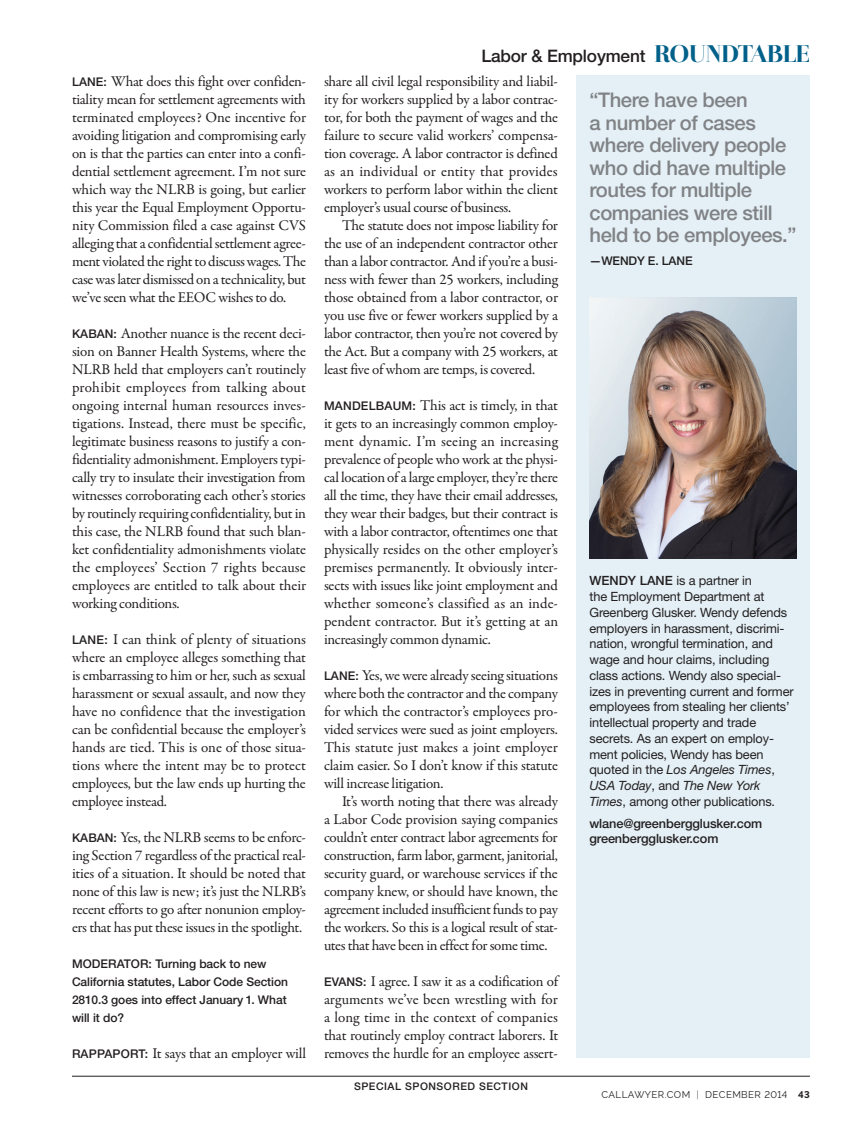
<style>
.page{position:relative;width:864px;height:1134px;background:#fff}
.page>*{position:absolute;margin:0;border:0;box-sizing:border-box;transform-origin:0 0}
.RT_Pullquote{font:500 20.25px/22.5px "Helvetica Neue LT Std";letter-spacing:-.02em;color:#808285}
.t1{font:500 17.25px "Helvetica Neue LT Std";letter-spacing:-.01em;color:#231f20}
.RT_Body_Text_No_inde{font:15px/18px "Garamond Premr Pro";letter-spacing:-.02em;color:#231f20;text-align:justify}
.RT_Body_Text_Indent{font:15px/18px "Garamond Premr Pro";letter-spacing:-.025em;color:#231f20;text-align:justify}
.RT_Bio_Advertorial{font:12.75px/15.8px "Helvetica Neue LT Std";letter-spacing:-.01em;color:#231f20}
.RT_Email_address{font:500 12.75px/15.8px "Helvetica Neue LT Std";letter-spacing:-.01em;color:#231f20}
.RT_Moderator_questio{font:500 12px/18px "Helvetica Neue LT Std";letter-spacing:-.005em;color:#231f20}
.RT_PQ_Attribution{font:500 12px "Helvetica Neue LT Std";letter-spacing:-.01em;color:#231f20}
.t2{font:500 10.5px "Helvetica Neue LT Std";letter-spacing:.05em;color:#231f20}
.t3{font:9.75px "Raleway";letter-spacing:.04em;color:#231f20}
.s1{font-family:"Helvetica Neue LT Std";font-weight:500;font-size:12px}
.s2{font-family:"Otama ep";font-weight:400;font-size:24px;color:#006089}
.s3{font-weight:500}
.s4{font-style:italic}
.s5{font-weight:300}
.s6{font-weight:700}
</style>
<div class="page">
<hr style="left:72px;top:1076px;width:738px;height:1px;background:#231f20">
<div style="left:576px;top:75px;width:234px;height:983px;background:#e4f0f6"></div>
<img style="left:590px;top:297px;width:206px;height:261px">
<p class="RT_Body_Text_No_inde" style="left:72px;top:72px;width:236px"><span class="s1">LANE:</span> What does this fight over confiden&shy;tiality mean for settlement agreements with terminated employees? One incentive for avoiding litigation and compromising early on is that the parties can enter into a confi&shy;dential settlement agreement. I’m not sure which way the NLRB is going, but earlier this year the Equal Employment Opportu&shy;nity Commission filed a case against CVS alleging that a confidential settlement agree&shy;ment violated the right to discuss wages. The case was later dismissed on a technicality, but we’ve seen what the EEOC wishes to do.</p>
<p class="RT_Body_Text_No_inde" style="left:72px;top:324px;width:236px"><span class="s1">KABAN:</span> Another nuance is the recent deci&shy;sion on Banner Health Systems, where the NLRB held that employers can’t routinely prohibit employees from talking about ongoing internal human resources inves&shy;tigations. Instead, there must be specific, legitimate business reasons to justify a con&shy;fidentiality admonishment. Employers typi&shy;cally try to insulate their investigation from witnesses corroborating each other’s stories by routinely requiring confidentiality, but in this case, the NLRB found that such blan&shy;ket confidentiality admonishments violate the employees’ Section 7 rights because employees are entitled to talk about their working conditions.</p>
<p class="RT_Body_Text_No_inde" style="left:72px;top:630px;width:236px"><span class="s1">LANE:</span> I can think of plenty of situations where an employee alleges something that is embarrassing to him or her, such as sexual harassment or sexual assault, and now they have no confidence that the investigation can be confidential because the employer’s hands are tied. This is one of those situa&shy;tions where the intent may be to protect employees, but the law ends up hurting the employee instead.</p>
<p class="RT_Body_Text_No_inde" style="left:72px;top:828px;width:236px"><span class="s1">KABAN:</span> Yes, the NLRB seems to be enforc&shy;ing Section 7 regardless of the practical real&shy;ities of a situation. It should be noted that none of this law is new; it’s just the NLRB’s recent efforts to go after nonunion employ&shy;ers that has put these issues in the spotlight.</p>
<p class="RT_Moderator_questio" style="left:72px;top:954px;width:218px">MODERATOR: Turning back to new<br>California statutes, Labor Code Section<br>2810.3 goes into effect January 1. What will it do?</p>
<p class="RT_Body_Text_No_inde" style="left:72px;top:1044px;width:236px"><span class="s1">RAPPAPORT:</span> It says that an employer will</p>
<p class="t1" style="left:481px;top:45px;width:330px">Labor &amp; Employment <span class="s2">ROUNDTABLE</span></p>
<p class="RT_Body_Text_No_inde" style="left:324px;top:72px;width:236px">share all civil legal responsibility and liabil&shy;ity for workers supplied by a labor contrac&shy;tor, for both the payment of wages and the failure to secure valid workers’ compensa&shy;tion coverage. A labor contractor is defined as an individual or entity that provides workers to perform labor within the client employer’s usual course of business.</p>
<p class="RT_Body_Text_Indent" style="left:324px;top:216px;width:236px;text-indent:18px">The statute does not impose liability for the use of an independent contractor other than a labor contractor. And if you’re a busi&shy;ness with fewer than 25 workers, including those obtained from a labor contractor, or you use five or fewer workers supplied by a labor contractor, then you’re not covered by the Act. But a company with 25 workers, at least five of whom are temps, is covered.</p>
<p class="RT_Body_Text_No_inde" style="left:324px;top:396px;width:236px"><span class="s1">MANDELBAUM:</span> This act is timely, in that it gets to an increasingly common employ&shy;ment dynamic. I’m seeing an increasing prevalence of people who work at the physi&shy;cal location of a large employer, they’re there all the time, they have their email addresses, they wear their badges, but their contract is with a labor contractor, oftentimes one that physically resides on the other employer’s premises permanently. It obviously inter&shy;sects with issues like joint employment and whether someone’s classified as an inde&shy;pendent contractor. But it’s getting at an increasingly common dynamic.</p>
<p class="RT_Body_Text_No_inde" style="left:324px;top:666px;width:236px"><span class="s1">LANE:</span> Yes, we were already seeing situations where both the contractor and the company for which the contractor’s employees pro&shy;vided services were sued as joint employers.<br>This statute just makes a joint employer claim easier. So I don’t know if this statute will increase litigation.</p>
<p class="RT_Body_Text_Indent" style="left:324px;top:792px;width:236px;text-indent:18px">It’s worth noting that there was already a Labor Code provision saying companies couldn’t enter contract labor agreements for construction, farm labor, garment, janitorial, security guard, or warehouse services if the company knew, or should have known, the agreement included insufficient funds to pay the workers. So this is a logical result of stat&shy;utes that have been in effect for some time.</p>
<p class="RT_Body_Text_No_inde" style="left:324px;top:972px;width:236px"><span class="s1">EVANS:</span> I agree. I saw it as a codification of arguments we’ve been wrestling with for a long time in the context of companies that routinely employ contract laborers. It removes the hurdle for an employee assert-</p>
<p class="t2" style="left:354px;top:1080px;width:175px">SPECIAL SPONSORED SECTION</p>
<p class="RT_Pullquote" style="left:590px;top:88px;width:209px">“There have been<br>a number of cases where delivery people who did have multiple routes for multiple companies were still held to be employees.”</p>
<p class="RT_PQ_Attribution" style="left:590px;top:253px;width:105px">—WENDY E. LANE</p>
<p class="RT_Bio_Advertorial" style="left:590px;top:573px;width:206px"><span class="s3">WENDY LANE</span> is a partner in<br>the Employment Department at<br>Greenberg Glusker. Wendy defends employers in harassment, discrimi&shy;nation, wrongful termination, and wage and hour claims, including class actions. Wendy also special&shy;izes in preventing current and former employees from stealing her clients’ intellectual property and trade secrets. As an expert on employ&shy;ment policies, Wendy has been quoted in the <span class="s4">Los Angeles Times</span>,<br><span class="s4">USA Today</span>, and <span class="s4">The New York<br>Times</span>, among other publications.</p>
<p class="RT_Email_address" style="left:590px;top:815px;width:174px">wlane@greenbergglusker.com greenbergglusker.com</p>
<p class="t3" style="left:602px;top:1089px;width:210px">CALLAWYER.COM <span class="s5">|</span> DECEMBER 2014 <span class="s6">43</span></p>
</div>
